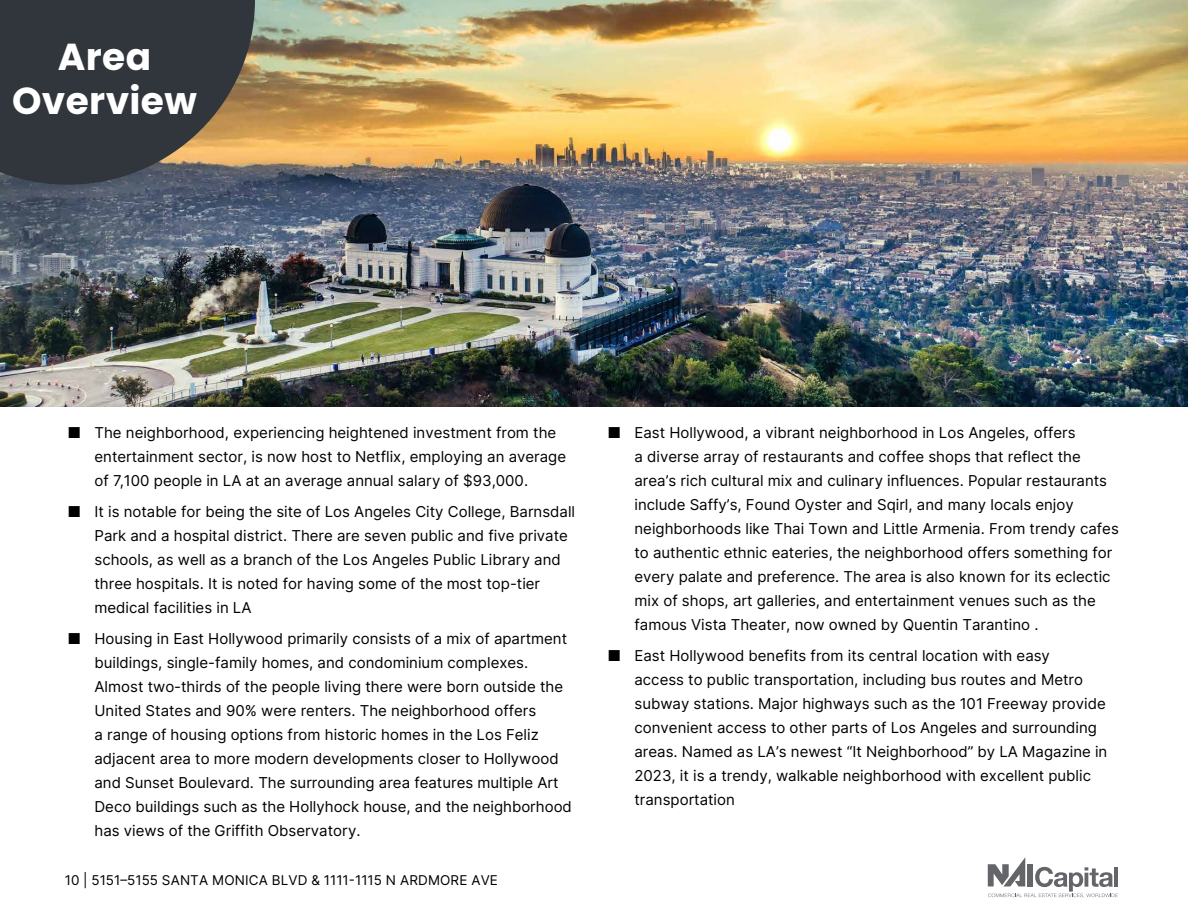
<style>
.page{position:relative;width:1188px;height:918px;background:#fff}
.page>*{position:absolute;margin:0;border:0;box-sizing:border-box;transform-origin:0 0}
.t1{font:700 37.5px/43.5px "Poppins";letter-spacing:.01em;color:#fff;text-align:center}
.t2{font:15px/24px "Inter";color:#000}
.t3{font:13.5px "Inter";letter-spacing:.01em;color:#000}
</style>
<div class="page">
<svg style="left:988px;top:857px;width:130px;height:41px"></svg>
<img style="left:0;top:0;width:1188px;height:406px">
<svg style="left:0;top:0;width:255px;height:185px;background:#434343"></svg>
<h1 class="t1" style="left:12px;top:35px;width:186px">Area<br>Overview</h1>
<p class="t2" style="left:94px;top:421px;width:473px;text-indent:-27px">■ The neighborhood, experiencing heightened investment from the entertainment sector, is now host to Netflix, employing an average of 7,100 people in LA at an average annual salary of $93,000.</p>
<p class="t2" style="left:94px;top:499px;width:482px;text-indent:-27px">■ It is notable for being the site of Los Angeles City College, Barnsdall Park and a hospital district. There are seven public and five private schools, as well as a branch of the Los Angeles Public Library and three hospitals. It is noted for having some of the most top-tier medical facilities in LA</p>
<p class="t2" style="left:94px;top:626px;width:479px;text-indent:-27px">■ Housing in East Hollywood primarily consists of a mix of apartment buildings, single-family homes, and condominium complexes.<br>Almost two-thirds of the people living there were born outside the United States and 90% were renters. The neighborhood offers<br>a range of housing options from historic homes in the Los Feliz adjacent area to more modern developments closer to Hollywood and Sunset Boulevard. The surrounding area features multiple Art Deco buildings such as the Hollyhock house, and the neighborhood has views of the Griffith Observatory.</p>
<p class="t3" style="left:65px;top:870px;width:435px">10 | 5151–5155 SANTA MONICA BLVD &amp; 1111-1115 N ARDMORE AVE</p>
<p class="t2" style="left:634px;top:421px;width:486px;text-indent:-27px">■ East Hollywood, a vibrant neighborhood in Los Angeles, offers<br>a diverse array of restaurants and coffee shops that reflect the area’s rich cultural mix and culinary influences. Popular restaurants include Saffy’s, Found Oyster and Sqirl, and many locals enjoy neighborhoods like Thai Town and Little Armenia. From trendy cafes to authentic ethnic eateries, the neighborhood offers something for every palate and preference. The area is also known for its eclectic mix of shops, art galleries, and entertainment venues such as the famous Vista Theater, now owned by Quentin Tarantino .</p>
<p class="t2" style="left:634px;top:643px;width:474px;text-indent:-27px">■ East Hollywood benefits from its central location with easy<br>access to public transportation, including bus routes and Metro subway stations. Major highways such as the 101 Freeway provide convenient access to other parts of Los Angeles and surrounding areas. Named as LA’s newest “It Neighborhood” by LA Magazine in 2023, it is a trendy, walkable neighborhood with excellent public transportation</p>
</div>
